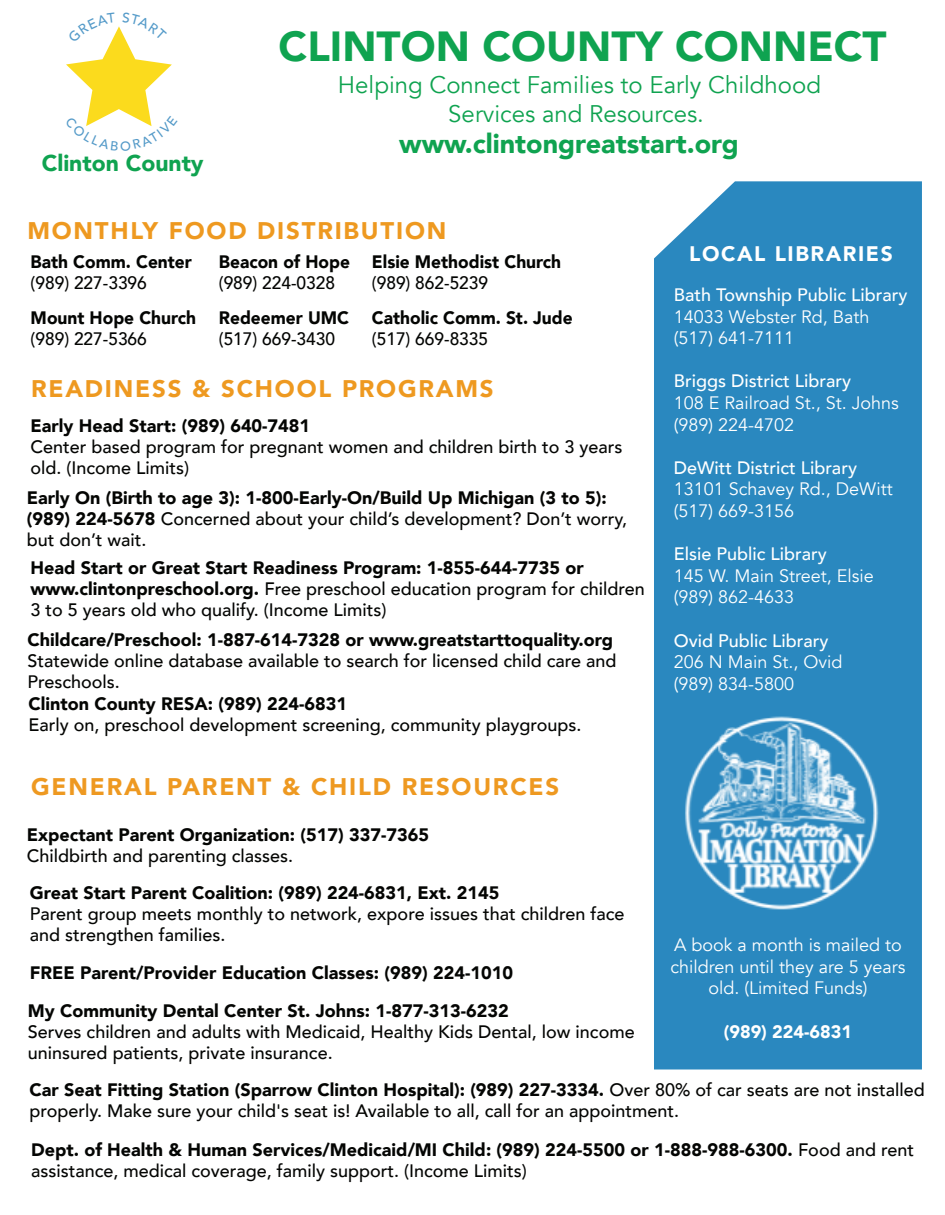
<style>
.page{position:relative;width:945px;height:1215px;background:#fff}
.page>*{position:absolute;margin:0;border:0;box-sizing:border-box;transform-origin:0 0}
.t1{font:900 42px "Avenir";color:#0fa350}
.t2{font:900 27px "Avenir";color:#0fa350}
.t3{font:24px/28.8px "Avenir";color:#0fa350;text-align:center}
.t4{font:900 24px "Avenir";letter-spacing:.075em;color:#ee9920}
.t5{font:900 24px "Avenir";letter-spacing:.075em;color:#ee9921}
.t6{font:900 22.95px "Avenir";color:#0fa350}
.t7{font:900 21px "Avenir";letter-spacing:.075em;color:#fff}
.t8{font:500 18px/21px "Avenir";color:#040503}
.t9{font:900 18px/21px "Avenir";color:#040503}
.t10{font:18px/21.6px "Avenir";color:#fff}
.t11{font:500 18px "Avenir";color:#fff}
.t12{font:900 18px "Avenir";color:#040503;scale:.96 1}
.t13{font:500 18px "Avenir";color:#040503;scale:.96 1}
.t14{font:900 18px "Avenir";color:#fff}
.s1{font-weight:900}
.s2{font-weight:500}
</style>
<div class="page">
<div style="left:654px;top:181px;width:268px;height:889px;background:#2a88bf"></div>
<img style="left:654px;top:655px;width:268px;height:324px">
<svg style="left:66px;top:26px;width:106px;height:100px"></svg>
<h1 class="t6" style="left:42px;top:144px;width:164px">Clinton County</h1>
<h1 class="t1" style="left:279px;top:11px;width:610px">CLINTON COUNTY CONNECT</h1>
<h3 class="t3" style="left:338px;top:71px;width:485px">Helping Connect Families to Early Childhood<br>Services and Resources.</h3>
<h2 class="t2" style="left:399px;top:121px;width:341px">www.clintongreatstart.org</h2>
<h1 class="t4" style="left:27px;top:210px;width:421px">MONTHLY FOOD DISTRIBUTION</h1>
<h1 class="t12" style="left:31px;top:246px;width:170px">Bath Comm. Center</h1>
<h1 class="t12" style="left:219px;top:246px;width:358px">Beacon of Hope Elsie Methodist Church</h1>
<h1 class="t13" style="left:31px;top:267px;width:123px">(989) 227-3396</h1>
<h1 class="t13" style="left:219px;top:267px;width:123px">(989) 224-0328</h1>
<h1 class="t13" style="left:372px;top:267px;width:123px">(989) 862-5239</h1>
<h1 class="t12" style="left:31px;top:303px;width:174px">Mount Hope Church</h1>
<h1 class="t12" style="left:219px;top:303px;width:137px">Redeemer UMC</h1>
<h1 class="t12" style="left:372px;top:303px;width:211px">Catholic Comm. St. Jude</h1>
<h1 class="t13" style="left:31px;top:324px;width:123px">(989) 227-5366</h1>
<h1 class="t13" style="left:219px;top:324px;width:123px">(517) 669-3430</h1>
<h1 class="t13" style="left:372px;top:324px;width:123px">(517) 669-8335</h1>
<h1 class="t4" style="left:31px;top:369px;width:464px">READINESS &amp; SCHOOL PROGRAMS</h1>
<h1 class="t8" style="left:30px;top:414px;width:594px"><span class="s1">Early Head Start: (989) 640-7481<br></span>Center based program for pregnant women and children birth to 3 years old. (Income Limits)</h1>
<h1 class="t9" style="left:27px;top:487px;width:602px">Early On (Birth to age 3): 1-800-Early-On/Build Up Michigan (3 to 5): (989) 224-5678 <span class="s2">Concerned about your child’s development? Don’t worry, but don’t wait.</span></h1>
<h1 class="t9" style="left:30px;top:557px;width:616px">Head Start or Great Start Readiness Program: 1-855-644-7735 or www.clintonpreschool.org. <span class="s2">Free preschool education program for children<br>3 to 5 years old who qualify. (Income Limits)</span></h1>
<h1 class="t8" style="left:27px;top:629px;width:591px"><span class="s1">Childcare/Preschool: 1-887-614-7328 or www.greatstarttoquality.org </span>Statewide online database available to search for licensed child care and Preschools.<br><span class="s1">Clinton County RESA: (989) 224-6831<br></span>Early on, preschool development screening, community playgroups.</h1>
<p class="t7" style="left:689px;top:236px;width:205px">LOCAL LIBRARIES</p>
<p class="t11" style="left:674px;top:279px;width:235px">Bath Township Public Library</p>
<p class="t10" style="left:674px;top:306px;width:197px">14033 Webster Rd, Bath (517) 641-7111</p>
<p class="t11" style="left:674px;top:366px;width:179px">Briggs District Library</p>
<p class="t10" style="left:674px;top:392px;width:227px">108 E Railroad St., St. Johns (989) 224-4702</p>
<p class="t11" style="left:674px;top:452px;width:185px">DeWitt District Library</p>
<p class="t10" style="left:674px;top:479px;width:221px">13101 Schavey Rd., DeWitt (517) 669-3156</p>
<p class="t11" style="left:674px;top:538px;width:154px">Elsie Public Library</p>
<p class="t10" style="left:674px;top:565px;width:202px">145 W. Main Street, Elsie (989) 862-4633</p>
<p class="t11" style="left:674px;top:625px;width:156px">Ovid Public Library</p>
<p class="t10" style="left:674px;top:652px;width:170px">206 N Main St., Ovid (989) 834-5800</p>
<h1 class="t5" style="left:31px;top:766px;width:530px">GENERAL PARENT &amp; CHILD RESOURCES</h1>
<h1 class="t9" style="left:27px;top:824px;width:404px">Expectant Parent Organization: (517) 337-7365<br><span class="s2">Childbirth and parenting classes.</span></h1>
<h1 class="t8" style="left:30px;top:881px;width:596px"><span class="s1">Great Start Parent Coalition: (989) 224-6831, Ext. 2145<br></span>Parent group meets monthly to network, expore issues that children face and strengthen families.</h1>
<h1 class="t9" style="left:28px;top:953px;width:487px;line-height:38px">FREE Parent/Provider Education Classes: (989) 224-1010<br>My Community Dental Center St. Johns: 1-877-313-6232</h1>
<h1 class="t8" style="left:28px;top:1020px;width:608px">Serves children and adults with Medicaid, Healthy Kids Dental, low income uninsured patients, private insurance.</h1>
<h1 class="t8" style="left:29px;top:1078px;width:897px"><span class="s1">Car Seat Fitting Station (Sparrow Clinton Hospital): (989) 227-3334.</span> Over 80% of car seats are not installed properly. Make sure your child's seat is! Available to all, call for an appointment.</h1>
<h1 class="t9" style="left:31px;top:1139px;width:885px">Dept. of Health &amp; Human Services/Medicaid/MI Child: (989) 224-5500 or 1-888-988-6300. <span class="s2">Food and rent assistance, medical coverage, family support. (Income Limits)</span></h1>
<p class="t10" style="left:670px;top:935px;width:236px;text-align:center">A book a month is mailed to children until they are 5 years old. (Limited Funds)</p>
<p class="t14" style="left:724px;top:1016px;width:130px">(989) 224-6831</p>
</div>
